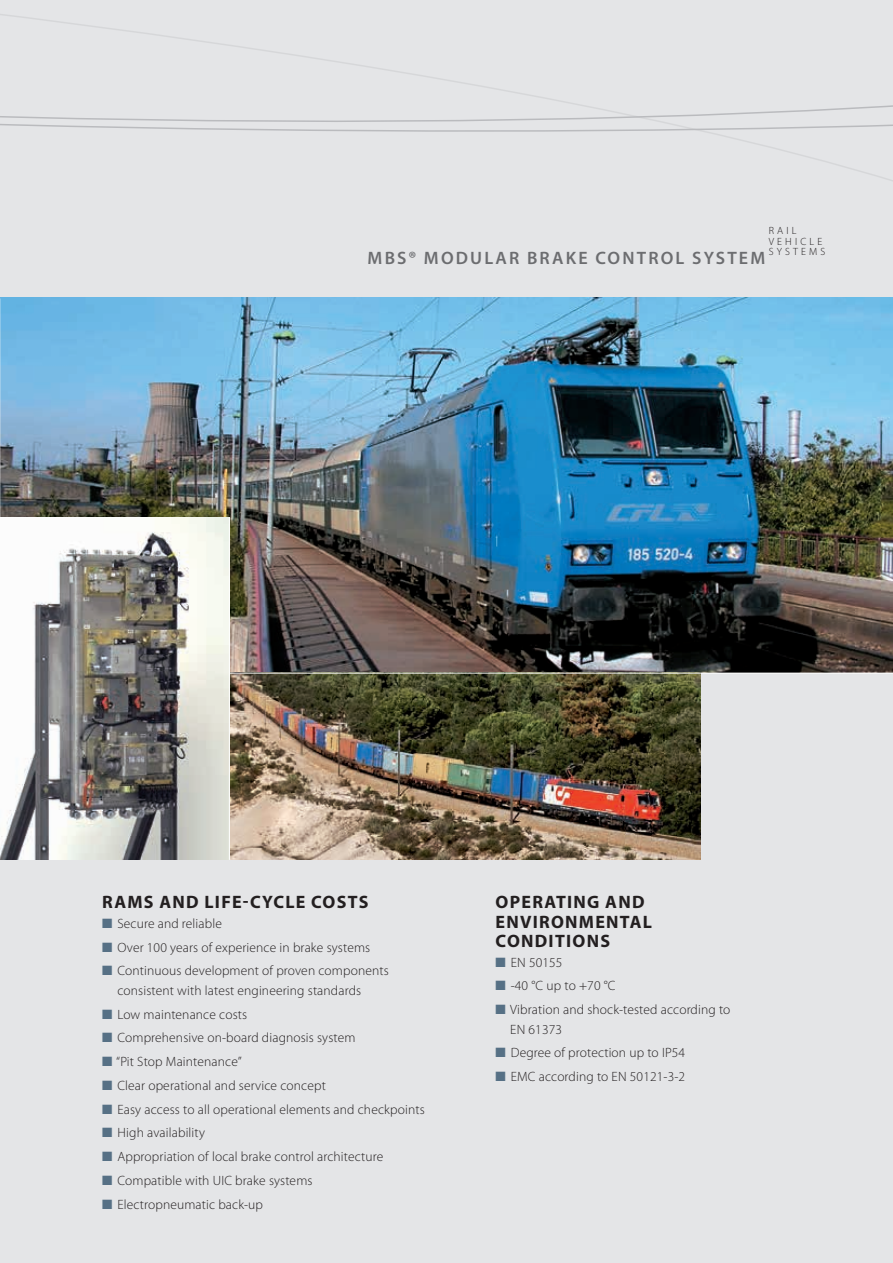
<style>
.page{position:relative;width:893px;height:1263px;background:#e4e5e7}
.page>*{position:absolute;margin:0;border:0;box-sizing:border-box;transform-origin:0 0}
.t1{font:700 18px/19.5px "Myriad Pro";letter-spacing:.07em;color:#231f20}
.t2{font:600 18px "Myriad Pro";letter-spacing:.12em;color:#6c6d70}
.t3{font:300 13.5px/19.5px "Myriad Pro";letter-spacing:.01em;color:#231f20}
.t4{font:300 10.5px/10.5px "Myriad Pro";letter-spacing:.3em;color:#231f20}
.s1{color:#567085}
</style>
<div class="page">
<img style="left:1px;top:298px;width:892px;height:375px">
<img style="left:0;top:298px;width:1px;height:219px">
<img style="left:230px;top:674px;width:470px;height:186px">
<img style="left:0;top:517px;width:229px;height:343px">
<hr style="left:229px;top:517px;width:1px;height:343px;background:#fff">
<hr style="left:230px;top:673px;width:663px;height:1px;background:#fff">
<svg style="left:0;top:14px;width:893px;height:130px"></svg>
<p class="t4" style="left:769px;top:226px;width:42px">r ail<br>ve hicle systems</p>
<h1 class="t2" style="left:368px;top:247px;width:14px">MBS</h1>
<h1 class="t2" style="left:408px;top:247px;width:358px">® MODULAR BRAKE CONTROL SYSTEM</h1>
<h1 class="t1" style="left:102px;top:892px;width:268px">RAMS AND LIFE-CYCLE COSTS</h1>
<p class="t3" style="left:102px;top:914px;width:121px"><span class="s1">■</span> Secure and reliable</p>
<p class="t3" style="left:102px;top:937px;width:270px"><span class="s1">■</span> Over 100 years of experience in brake systems</p>
<p class="t3" style="left:117px;top:961px;width:273px;text-indent:-15px"><span class="s1">■</span> Continuous development of proven components consistent with latest engineering standards</p>
<p class="t3" style="left:102px;top:1004px;width:147px"><span class="s1">■</span> Low maintenance costs</p>
<p class="t3" style="left:102px;top:1028px;width:255px"><span class="s1">■</span> Comprehensive on-board diagnosis system</p>
<p class="t3" style="left:102px;top:1052px;width:141px"><span class="s1">■</span> “Pit Stop Maintenance”</p>
<p class="t3" style="left:102px;top:1076px;width:225px"><span class="s1">■</span> Clear operational and service concept</p>
<p class="t3" style="left:102px;top:1099px;width:324px"><span class="s1">■</span> Easy access to all operational elements and checkpoints</p>
<p class="t3" style="left:102px;top:1123px;width:104px"><span class="s1">■</span> H igh availability</p>
<p class="t3" style="left:102px;top:1147px;width:283px"><span class="s1">■</span> Appropriation of local brake control architecture</p>
<p class="t3" style="left:102px;top:1171px;width:212px"><span class="s1">■</span> Compatible with U IC brake systems</p>
<p class="t3" style="left:102px;top:1194px;width:162px"><span class="s1">■</span> Electropneumatic back-up</p>
<h1 class="t1" style="left:496px;top:891px;width:158px">OPERATING AND<br>ENVIRONMENTAL<br>CONDITIONS</h1>
<p class="t3" style="left:495px;top:952px;width:69px"><span class="s1">■</span> EN 50155</p>
<p class="t3" style="left:495px;top:976px;width:122px"><span class="s1">■</span> -40 °C up to +70 °C</p>
<p class="t3" style="left:510px;top:1000px;width:222px;text-indent:-15px"><span class="s1">■</span> Vibration and shock-tested according to<br>EN 61373</p>
<p class="t3" style="left:495px;top:1043px;width:191px"><span class="s1">■</span> Degree of protection up to IP54</p>
<p class="t3" style="left:495px;top:1067px;width:191px"><span class="s1">■</span> EMC according to EN 50121-3-2</p>
</div>
